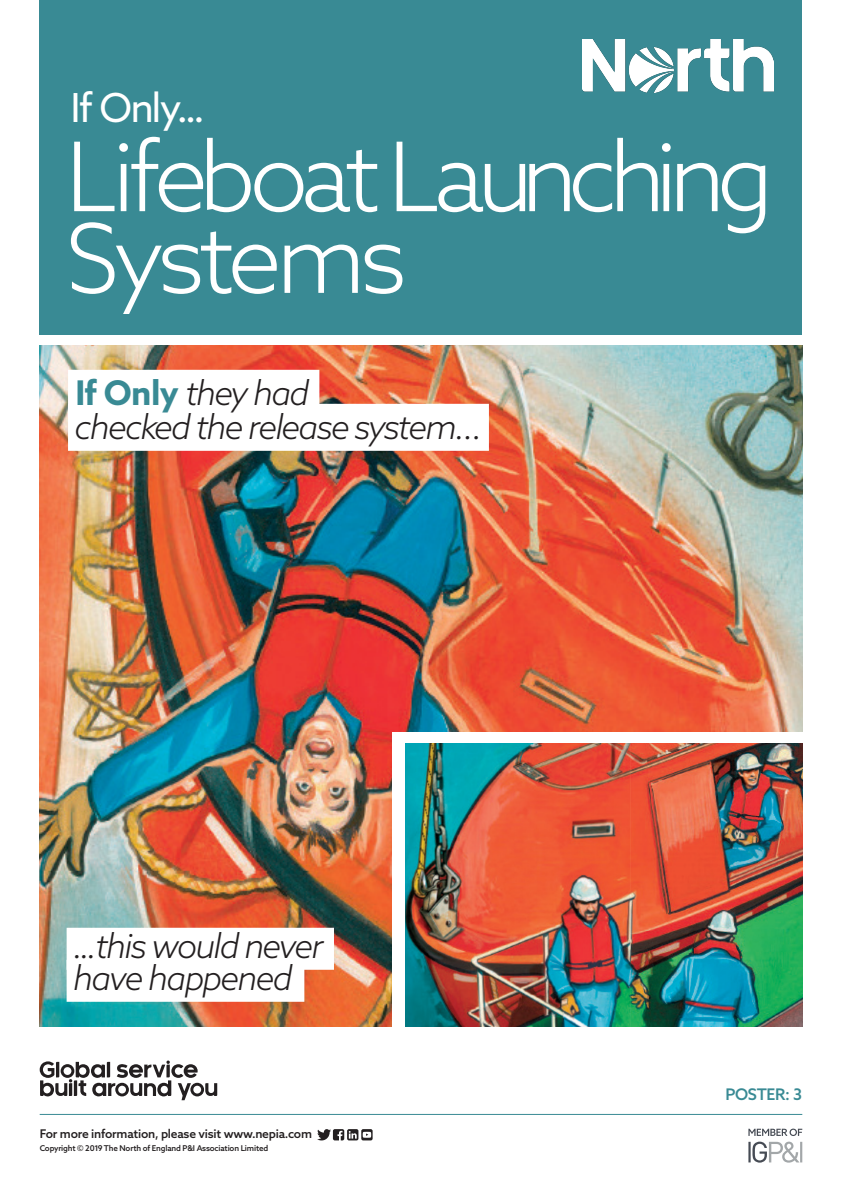
<style>
.page{position:relative;width:842px;height:1191px;background:#fff}
.page>*{position:absolute;margin:0;border:0;box-sizing:border-box;transform-origin:0 0}
.NORTH_-_Subject{font:300 96px "Azo Sans";letter-spacing:-.07em;color:#fff}
.NORTH_-_Poster{font:40px "Azo Sans";letter-spacing:-.045em;color:#fff}
.NORTH_-_If_Only_Head{font:italic 300 34px "Azo Sans";letter-spacing:-.05em;color:#231f20}
.NORTH_-_If_Only_Foot{font:italic 300 34px "Azo Sans";letter-spacing:-.05em;color:#231f20}
.NORTH_-_Number{font:500 16px "Azo Sans";letter-spacing:-.02em;color:#398a94}
.NORTH_-_Footer{font:500 12px "Azo Sans";letter-spacing:-.02em;color:#231f20}
.NORTH_-_Copyright{font:500 8px "Azo Sans";letter-spacing:-.02em;color:#231f20}
.s1{font-weight:700;font-style:normal;color:#398a94}
</style>
<div class="page">
<hr style="left:40px;top:1114px;width:762px;height:1px;background:#398a94">
<svg style="left:40px;top:1060px;width:177px;height:40px"></svg>
<svg style="left:317px;top:1129px;width:56px;height:11px"></svg>
<svg style="left:748px;top:1128px;width:54px;height:34px"></svg>
<img style="left:40px;top:346px;width:762px;height:680px">
<div style="left:393px;top:731px;width:449px;height:307px;background:#fff"></div>
<img style="left:405px;top:743px;width:397px;height:283px">
<div style="left:67px;top:927px;width:267px;height:42px;background:#fff"></div>
<div style="left:67px;top:959px;width:237px;height:42px;background:#fff"></div>
<div style="left:68px;top:370px;width:251px;height:47px;background:#fff"></div>
<div style="left:68px;top:404px;width:421px;height:47px;background:#fff"></div>
<div style="left:40px;top:0;width:762px;height:334px;background:#398a94"></div>
<img style="left:582px;top:40px;width:192px;height:52px">
<p class="NORTH_-_Poster" style="left:71px;top:81px;width:136px">If Only...</p>
<p class="NORTH_-_Subject" style="left:66px;top:114px;width:709px">Lifeboat Launching</p>
<p class="NORTH_-_Subject" style="left:66px;top:196px;width:343px">Systems</p>
<p class="NORTH_-_If_Only_Head" style="left:75px;top:371px;width:235px"><span class="s1">If Only</span> they had</p>
<p class="NORTH_-_If_Only_Head" style="left:74px;top:405px;width:410px">checked the release system...</p>
<p class="NORTH_-_If_Only_Foot" style="left:73px;top:924px;width:252px">...this would never</p>
<p class="NORTH_-_If_Only_Foot" style="left:73px;top:956px;width:221px">have happened</p>
<p class="NORTH_-_Footer" style="left:40px;top:1126px;width:274px">For more information, please visit www.nepia.com</p>
<p class="NORTH_-_Copyright" style="left:40px;top:1143px;width:230px">Copyright © 2019 The North of England P&amp;I Association Limited</p>
<p class="NORTH_-_Number" style="left:725px;top:1084px;width:78px">POSTER: 3</p>
</div>
